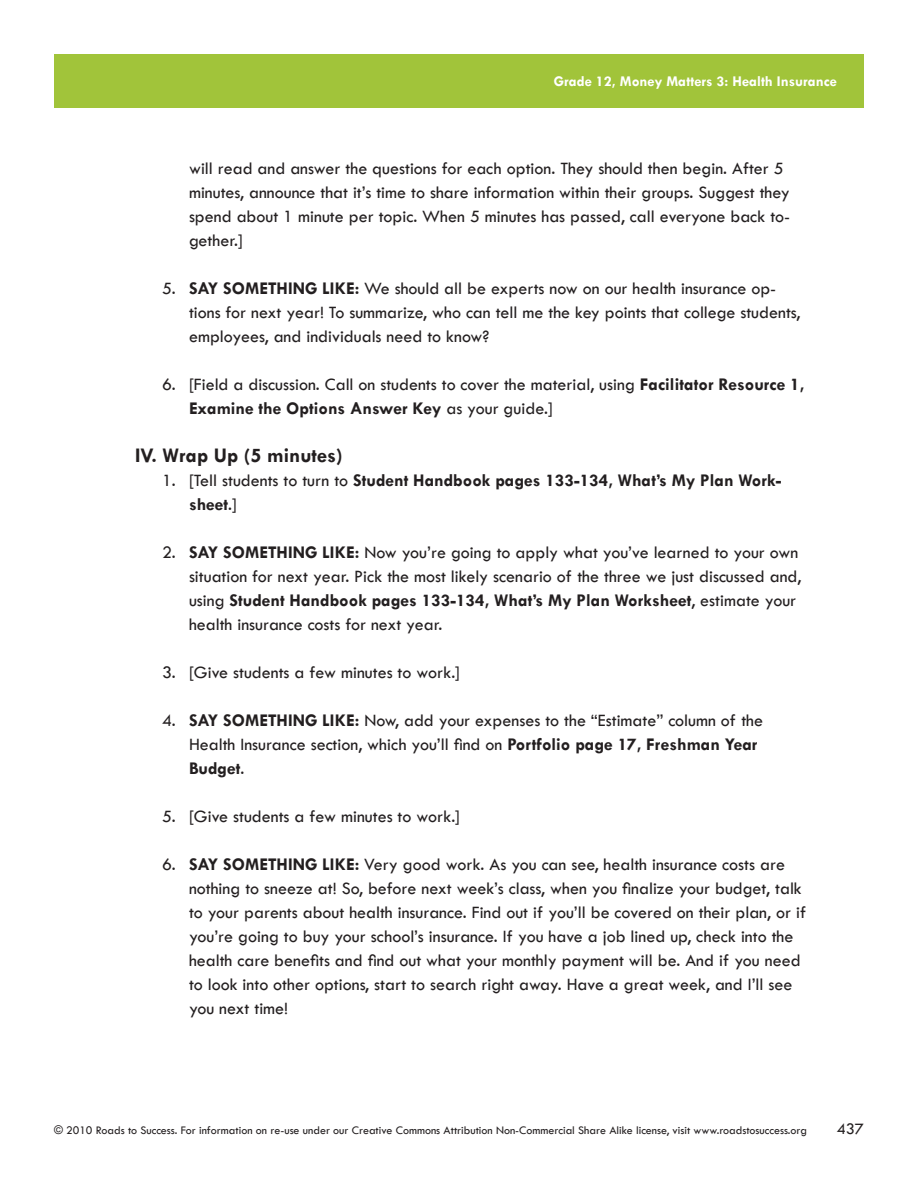
<style>
.page{position:relative;width:918px;height:1188px;background:#fff}
.page>*{position:absolute;margin:0;border:0;box-sizing:border-box;transform-origin:0 0}
.A_NumberListRoman{font:700 21px "Tw Cen";color:#231f20}
.A_NumberList2{font:18px/24px "Tw Cen";color:#231f20}
.A_NumberList1{font:700 18px/24px "Tw Cen";color:#231f20}
.t1{font:16.5px "Tw Cen";color:#231f20}
.t2{font:700 15px "Tw Cen";color:#fff}
.t3{font:12px "Tw Cen";color:#231f20}
.s1{font-weight:700}
.s2{font-weight:400}
</style>
<div class="page">
<div style="left:54px;top:54px;width:810px;height:54px;background:#a1c43a"></div>
<p class="t2" style="left:554px;top:72px;width:285px">Grade 12, Money Matters 3: Health Insurance</p>
<p class="A_NumberList2" style="left:189px;top:157px;width:603px">will read and answer the questions for each option. They should then begin. After 5 minutes, announce that it’s time to share information within their groups. Suggest they spend about 1 minute per topic. When 5 minutes has passed, call everyone back to&shy;gether.]</p>
<p class="A_NumberList2" style="left:189px;top:277px;width:613px;text-indent:-27px">5. <span class="s1">SAY SOMETHING LIKE:</span> We should all be experts now on our health insurance op&shy;tions for next year! To summarize, who can tell me the key points that college students, employees, and individuals need to know?</p>
<p class="A_NumberList2" style="left:189px;top:373px;width:617px;text-indent:-27px">6. [Field a discussion. Call on students to cover the material, using <span class="s1">Facilitator Resource 1,<br>Examine the Options Answer Key</span> as your guide.]</p>
<p class="A_NumberListRoman" style="left:135px;top:443px;width:209px">IV. Wrap Up (5 minutes)</p>
<p class="A_NumberList1" style="left:189px;top:468px;width:594px;text-indent:-27px"><span class="s2">1. [Tell students to turn to</span> Student Handbook pages 133-134, What’s My Plan Work&shy;sheet<span class="s2">.]</span></p>
<p class="A_NumberList2" style="left:189px;top:541px;width:614px;text-indent:-27px">2. <span class="s1">SAY SOMETHING LIKE:</span> Now you’re going to apply what you’ve learned to your own situation for next year. Pick the most likely scenario of the three we just discussed and, using <span class="s1">Student Handbook pages 133-134, What’s My Plan Worksheet</span>, estimate your health insurance costs for next year.</p>
<p class="A_NumberList2" style="left:162px;top:661px;width:300px">3. [Give students a few minutes to work.]</p>
<p class="A_NumberList2" style="left:189px;top:709px;width:576px;text-indent:-27px">4. <span class="s1">SAY SOMETHING LIKE:</span> Now, add your expenses to the “Estimate” column of the<br>Health Insurance section, which you’ll find on <span class="s1">Portfolio page 17, Freshman Year<br>Budget</span>.</p>
<p class="A_NumberList2" style="left:162px;top:805px;width:300px">5. [Give students a few minutes to work.]</p>
<p class="A_NumberList2" style="left:189px;top:853px;width:619px;text-indent:-27px">6. <span class="s1">SAY SOMETHING LIKE:</span> Very good work. As you can see, health insurance costs are nothing to sneeze at! So, before next week’s class, when you finalize your budget, talk to your parents about health insurance. Find out if you’ll be covered on their plan, or if you’re going to buy your school’s insurance. If you have a job lined up, check into the health care benefits and find out what your monthly payment will be. And if you need to look into other options, start to search right away. Have a great week, and I’ll see you next time!</p>
<p class="t3" style="left:54px;top:1123px;width:755px">© 2010 Roads to Success. For information on re-use under our Creative Commons Attribution Non-Commercial Share Alike license, visit www.roadstosuccess.org</p>
<p class="t1" style="left:837px;top:1119px;width:29px">437</p>
</div>
